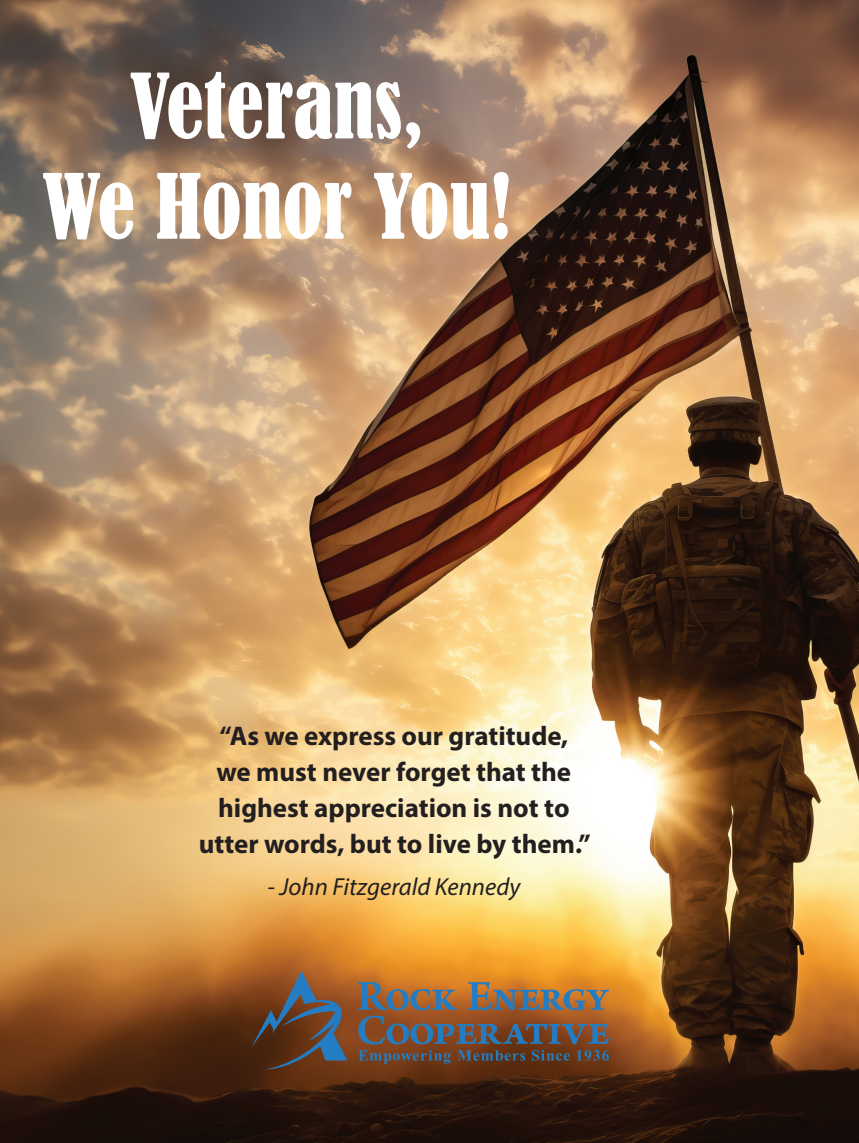
<style>
.page{position:relative;width:859px;height:1143px;background:#fff}
.page>*{position:absolute;margin:0;border:0;box-sizing:border-box;transform-origin:0 0}
.t1{font:condensed 83.55px/100.4px "Bernard";color:#fff;text-align:center}
.t2{font:700 27px/36px "Myriad Pro";color:#231f20;text-align:center}
.t3{font:italic 24.75px "Myriad Pro";color:#231f20}
</style>
<div class="page">
<img style="left:0;top:0;width:859px;height:1143px">
<svg style="left:252px;top:971px;width:95px;height:99px;background:#654a3b"></svg>
<svg style="left:358px;top:982px;width:99px;height:28px;background:#86705d"></svg>
<svg style="left:467px;top:982px;width:142px;height:28px;background:#92775a"></svg>
<svg style="left:358px;top:1016px;width:251px;height:48px;background:#684f44"></svg>
<h1 class="t1" style="left:42px;top:57px;width:472px">Veterans,<br>We Honor You!</h1>
<p class="t2" style="left:199px;top:717px;width:394px">“As we express our gratitude,<br>we must never forget that the highest appreciation is not to utter words, but to live by them.”</p>
<p class="t3" style="left:267px;top:871px;width:254px">- John Fitzgerald Kennedy</p>
</div>
